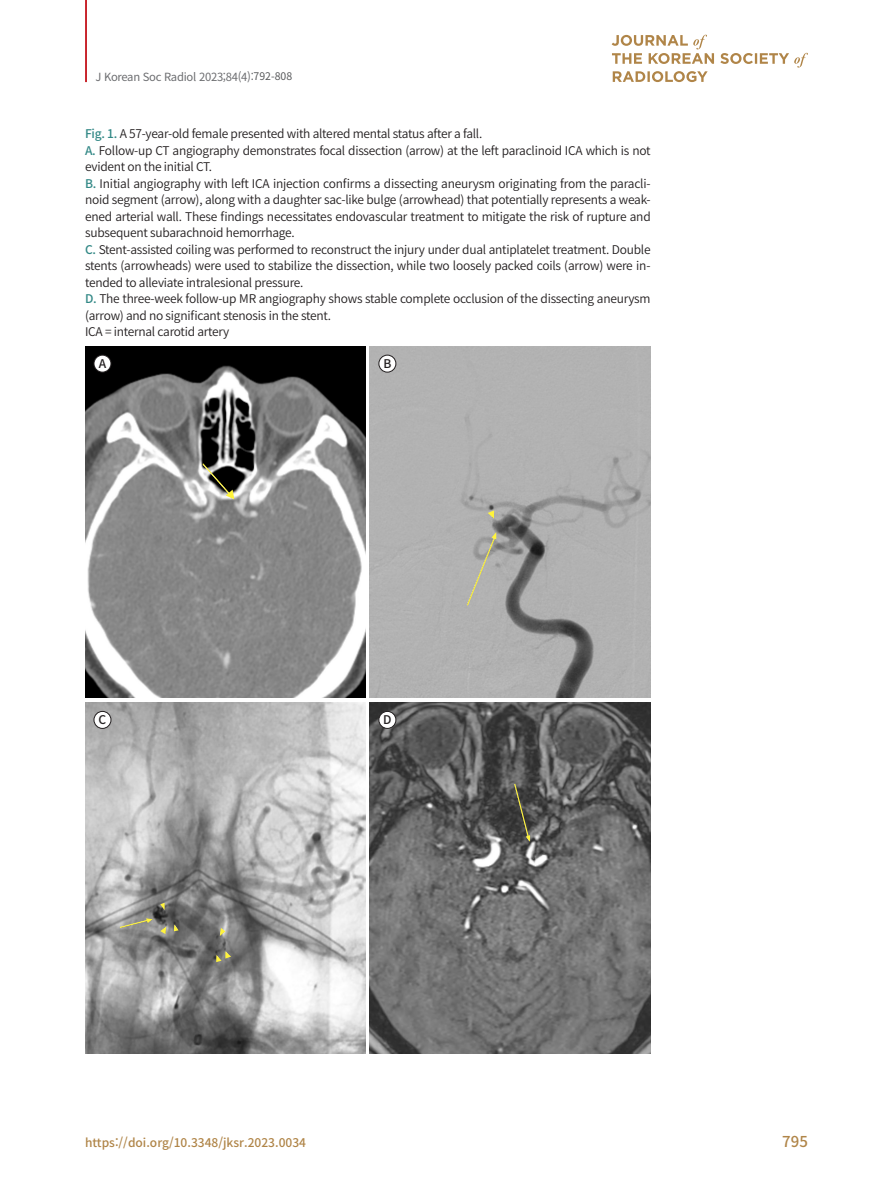
<style>
.page{position:relative;width:893px;height:1191px;background:#fff}
.page>*{position:absolute;margin:0;border:0;box-sizing:border-box;transform-origin:0 0}
.t1{font:500 15px "Noto Sans CJ Kkr";color:#b08548}
.그림제목1{font:600 12px/16.5px "Noto Sans CJ Kkr";letter-spacing:-.02em;color:#231f20}
.그림제목{font:600 12px "Noto Sans CJ Kkr";letter-spacing:-.02em;color:#231f20}
.t2{font:500 12px "Noto Sans CJ Kkr";color:#b08548}
.캡션{font:500 12px "Noto Sans CJ Kkr";color:#231f20}
.t3{font:11.25px "Noto Sans CJ Kkr";letter-spacing:-.025em;color:#6c6d70}
.s1{font-size:10.5px;color:#57585a}
.s2{font-weight:500;color:#328886}
</style>
<div class="page">
<hr style="left:85px;top:0;width:2px;height:82px;background:#c8242b">
<svg style="left:612px;top:35px;width:196px;height:47px"></svg>
<img style="left:85px;top:346px;width:281px;height:352px">
<img style="left:370px;top:346px;width:281px;height:352px">
<img style="left:85px;top:702px;width:281px;height:352px">
<img style="left:370px;top:702px;width:281px;height:352px">
<div style="left:94px;top:355px;width:17px;height:17px;background:#fff;border-radius:50%"></div>
<div style="left:94px;top:355px;width:17px;height:17px;border:1px solid #231f20;border-radius:50%"></div>
<div style="left:94px;top:711px;width:17px;height:17px;background:#fff;border-radius:50%"></div>
<div style="left:94px;top:711px;width:17px;height:17px;border:1px solid #231f20;border-radius:50%"></div>
<div style="left:379px;top:355px;width:17px;height:17px;background:#fff;border-radius:50%"></div>
<div style="left:379px;top:355px;width:17px;height:17px;border:1px solid #231f20;border-radius:50%"></div>
<div style="left:379px;top:711px;width:17px;height:17px;background:#fff;border-radius:50%"></div>
<div style="left:379px;top:711px;width:17px;height:17px;border:1px solid #231f20;border-radius:50%"></div>
<svg style="left:201px;top:462px;width:33px;height:37px"></svg>
<svg style="left:488px;top:510px;width:6px;height:8px"></svg>
<svg style="left:466px;top:532px;width:30px;height:75px;background:#b1b0a9"></svg>
<svg style="left:513px;top:782px;width:17px;height:59px"></svg>
<svg style="left:160px;top:902px;width:5px;height:8px"></svg>
<svg style="left:160px;top:926px;width:6px;height:8px"></svg>
<svg style="left:174px;top:924px;width:5px;height:7px"></svg>
<svg style="left:220px;top:928px;width:5px;height:8px"></svg>
<svg style="left:216px;top:951px;width:15px;height:11px"></svg>
<svg style="left:119px;top:918px;width:34px;height:11px"></svg>
<p class="t3" style="left:96px;top:70px;width:198px">J Korean Soc Radiol 2023;84(4):<span class="s1">792-808</span></p>
<p class="그림제목" style="left:85px;top:127px;width:399px"><span class="s2">Fig. 1.</span> A 57-year-old female presented with altered mental status after a fall.</p>
<p class="그림제목1" style="left:85px;top:142px;width:567px"><span class="s2">A.</span> Follow-up CT angiography demonstrates focal dissection (arrow) at the left paraclinoid ICA which is not evident on the initial CT.</p>
<p class="그림제목1" style="left:85px;top:175px;width:567px;text-align:justify"><span class="s2">B.</span> Initial angiography with left ICA injection confirms a dissecting aneurysm originating from the paracli&shy;noid segment (arrow), along with a daughter sac-like bulge (arrowhead) that potentially represents a weak&shy;ened arterial wall. These findings necessitates endovascular treatment to mitigate the risk of rupture and subsequent subarachnoid hemorrhage.</p>
<p class="그림제목1" style="left:85px;top:241px;width:567px;text-align:justify"><span class="s2">C.</span> Stent-assisted coiling was performed to reconstruct the injury under dual antiplatelet treatment. Double stents (arrowheads) were used to stabilize the dissection, while two loosely packed coils (arrow) were in&shy;tended to alleviate intralesional pressure.</p>
<p class="그림제목1" style="left:85px;top:291px;width:567px"><span class="s2">D.</span> The three-week follow-up MR angiography shows stable complete occlusion of the dissecting aneurysm (arrow) and no significant stenosis in the stent.</p>
<p class="그림제목1" style="left:85px;top:324px;width:146px">ICA = internal carotid artery</p>
<p class="캡션" style="left:99px;top:357px;width:9px">A</p>
<p class="캡션" style="left:383px;top:357px;width:10px">B</p>
<p class="캡션" style="left:99px;top:713px;width:9px">C</p>
<p class="캡션" style="left:383px;top:713px;width:10px">D</p>
<p class="t2" style="left:85px;top:1135px;width:222px">https://doi.org/10.3348/jksr.2023.0034</p>
<p class="t1" style="left:782px;top:1132px;width:27px">795</p>
</div>
